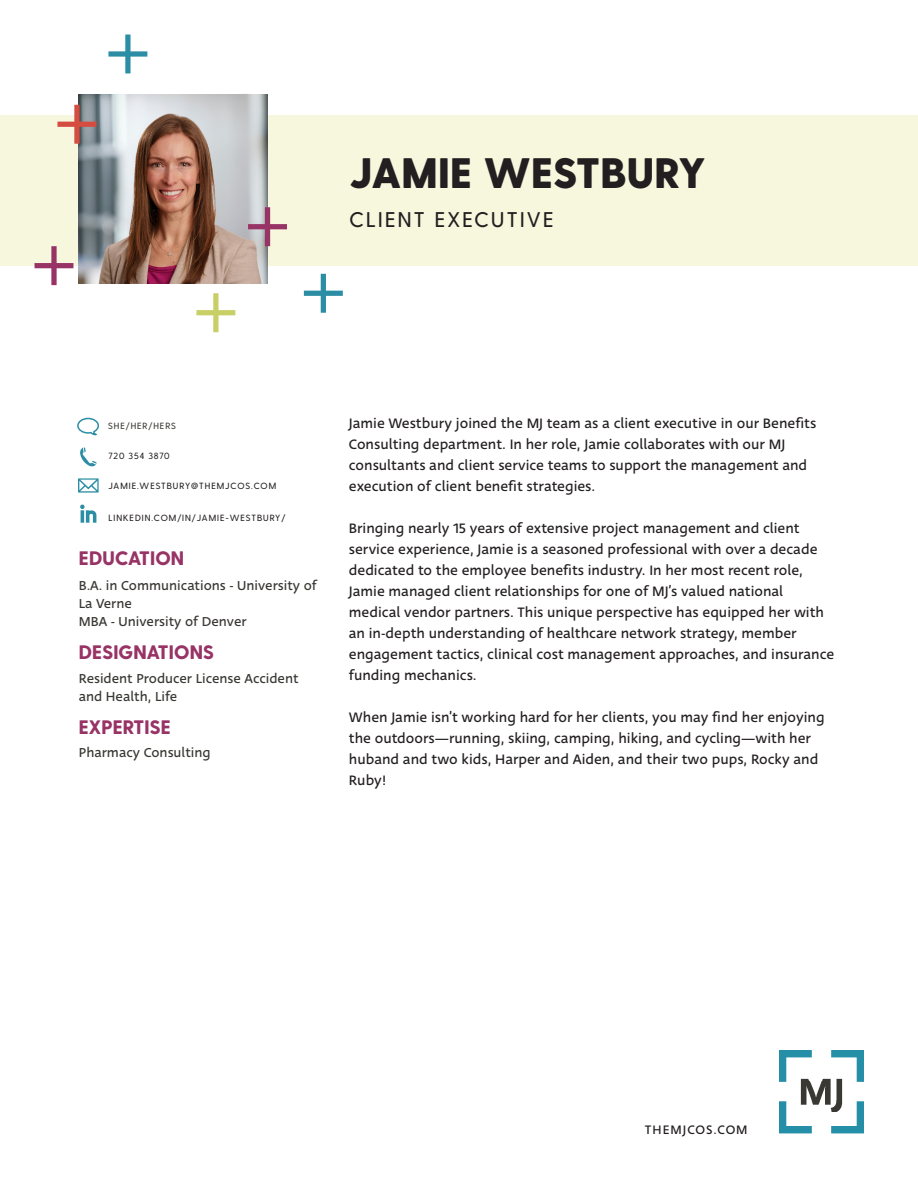
<style>
.page{position:relative;width:918px;height:1188px;background:#fff}
.page>*{position:absolute;margin:0;border:0;box-sizing:border-box;transform-origin:0 0}
.Name{font:800 42.6px "Greycliff CF";letter-spacing:.01em;color:#231f20}
.Job_Title{font:500 21.3px "Greycliff CF";letter-spacing:.11em;color:#231f20}
.Sidebar_Title{font:800 19.5px "Greycliff CF";letter-spacing:.01em;color:#983366}
.t1{font:15px/21px "Deva Ideal";color:#231f20}
.Sidebar_Body{font:14.25px/18px "Deva Ideal";color:#383733}
.t2{font:13.5px "Deva Ideal";letter-spacing:.075em;color:#231f20}
.Job_Title-2{font:500 9px "Greycliff CF";letter-spacing:.11em;color:#231f20}
.Job_Title-3{font:500 9px "Greycliff CF";letter-spacing:.11em;color:#383733}
.s1{color:#3a3834}
</style>
<div class="page">
<div style="left:0;top:115px;width:918px;height:151px;background:#f7f7de"></div>
<img style="left:780px;top:1050px;width:84px;height:84px">
<svg style="left:304px;top:274px;width:39px;height:39px"></svg>
<svg style="left:108px;top:35px;width:39px;height:38px"></svg>
<svg style="left:196px;top:293px;width:39px;height:39px"></svg>
<svg style="left:35px;top:246px;width:38px;height:39px"></svg>
<svg style="left:80px;top:447px;width:17px;height:20px"></svg>
<svg style="left:78px;top:478px;width:21px;height:15px"></svg>
<svg style="left:80px;top:505px;width:16px;height:18px"></svg>
<img style="left:78px;top:94px;width:189px;height:190px">
<svg style="left:57px;top:105px;width:39px;height:39px"></svg>
<svg style="left:226px;top:202px;width:61px;height:44px"></svg>
<svg style="left:77px;top:417px;width:22px;height:19px"></svg>
<p class="Name" style="left:350px;top:147px;width:358px">JAMIE WESTBURY</p>
<p class="Job_Title" style="left:349px;top:207px;width:206px">CLIENT EXECUTIVE</p>
<p class="Job_Title-3" style="left:108px;top:421px;width:69px">SHE/HER/HERS</p>
<p class="Job_Title-2" style="left:108px;top:451px;width:63px">720 354 3870</p>
<p class="Job_Title-2" style="left:108px;top:481px;width:169px">JAMIE.WESTBURY@THEMJCOS.COM</p>
<p class="Job_Title-2" style="left:108px;top:512px;width:178px">LINKEDIN.COM/IN/JAMIE-WESTBURY/</p>
<p class="Sidebar_Title" style="left:79px;top:546px;width:107px">EDUCATION</p>
<p class="Sidebar_Body" style="left:79px;top:576px;width:240px"><span class="s1">B.A</span>. in Communications - University of<br>La Verne</p>
<p class="Sidebar_Body" style="left:79px;top:612px;width:169px">MBA - University of <span class="s1">Denver</span></p>
<p class="Sidebar_Title" style="left:79px;top:640px;width:137px">DESIGNATIONS</p>
<p class="Sidebar_Body" style="left:79px;top:669px;width:221px">Resident Producer License Accident and Health, Life</p>
<p class="Sidebar_Title" style="left:79px;top:715px;width:93px">EXPERTISE</p>
<p class="Sidebar_Body" style="left:79px;top:744px;width:133px">Pharmacy Consulting</p>
<p class="t1" style="left:349px;top:413px;width:469px">Jamie Westbury joined the MJ team as a client executive in our Benefits Consulting department. In her role, Jamie collaborates with our MJ consultants and client service teams to support the management and execution of client benefit strategies.</p>
<p class="t1" style="left:349px;top:518px;width:487px">Bringing nearly 15 years of extensive project management and client service experience, Jamie is a seasoned professional with over a decade dedicated to the employee benefits industry. In her most recent role, Jamie managed client relationships for one of MJ’s valued national medical vendor partners. This unique perspective has equipped her with an in-depth understanding of healthcare network strategy, member engagement tactics, clinical cost management approaches, and insurance funding mechanics.</p>
<p class="t1" style="left:349px;top:707px;width:477px">When Jamie isn’t working hard for her clients, you may find her enjoying the outdoors—running, skiing, camping, hiking, and cycling—with her huband and two kids, Harper and Aiden, and their two pups, Rocky and Ruby!</p>
<p class="t2" style="left:645px;top:1121px;width:104px">THEMJCOS.COM</p>
</div>
